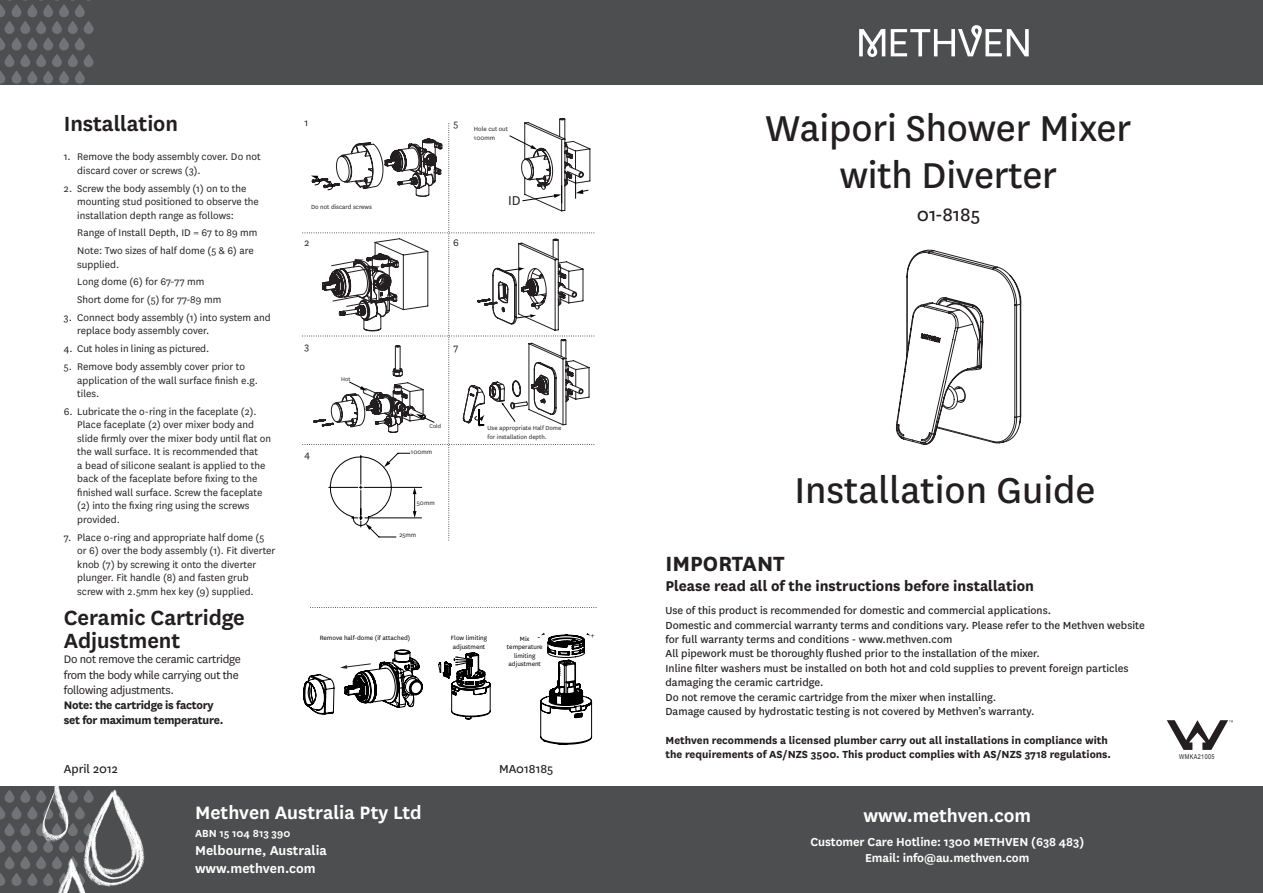
<style>
.page{position:relative;width:1263px;height:893px;background:#fff}
.page>*{position:absolute;margin:0;border:0;box-sizing:border-box;transform-origin:0 0}
.t1{font:42px/47.4px "National";letter-spacing:-.005em;color:#231f20;text-align:center}
.t2{font:600 24px "National";letter-spacing:-.005em;color:#231f20}
.t3{font:700 24px "National";color:#231f20}
.t4{font:600 21px "National";letter-spacing:-.005em;color:#fff}
.t5{font:21px "National";letter-spacing:-.005em;color:#231f20}
.t6{font:700 16.5px "National";color:#231f20}
.t7{font:600 15px "National";color:#fff}
.t8{font:15px "National";color:#231f20}
.t9{font:600 13.5px "National";letter-spacing:-.005em;color:#fff}
.t10{font:13.5px "National";color:#231f20}
.t11{font:12.75px "National";letter-spacing:-.02em;color:#231f20}
.t12{font:700 12.75px "National";letter-spacing:-.02em;color:#231f20}
.t13{font:12px/14.4px "National";color:#231f20}
.t14{font:700 12px/14.4px "National";color:#231f20}
.t15{font:600 12px "National";color:#fff}
.t16{font:11.25px/13.5px "National";color:#231f20}
.t17{font:11.1px "National";color:#231f20}
.t18{font:9.6px "National";color:#000}
.t19{font:8.7px "National";color:#000}
.t20{font:7.2px/8.6px "National";color:#000}
.t21{font:7.05px "National";color:#231f20}
.t22{font:6.9px "National";color:#231f20}
.t23{font:6.75px "Arial Narrow";letter-spacing:.05em;color:#231f20}
.t24{font:6.3px "National";color:#231f20}
</style>
<div class="page">
<div style="left:0;top:787px;width:1263px;height:106px;background:#4d4e4f"></div>
<div style="left:0;top:0;width:1263px;height:85px;background:#4d4e4f"></div>
<svg style="left:84px;top:21px;width:10px;height:13px"></svg>
<svg style="left:68px;top:21px;width:10px;height:13px"></svg>
<svg style="left:52px;top:21px;width:10px;height:13px"></svg>
<svg style="left:36px;top:21px;width:10px;height:13px"></svg>
<svg style="left:20px;top:21px;width:10px;height:13px"></svg>
<div style="left:5px;top:21px;width:9px;height:13px;background:#727376;border-radius:5px"></div>
<svg style="left:75px;top:4px;width:10px;height:13px"></svg>
<svg style="left:59px;top:4px;width:10px;height:13px"></svg>
<svg style="left:43px;top:4px;width:10px;height:13px"></svg>
<svg style="left:27px;top:4px;width:10px;height:13px"></svg>
<svg style="left:0;top:0;width:12px;height:17px"></svg>
<svg style="left:84px;top:54px;width:10px;height:13px"></svg>
<svg style="left:68px;top:54px;width:10px;height:13px"></svg>
<svg style="left:52px;top:54px;width:10px;height:13px"></svg>
<svg style="left:36px;top:54px;width:10px;height:13px"></svg>
<svg style="left:20px;top:54px;width:10px;height:13px"></svg>
<div style="left:5px;top:54px;width:9px;height:13px;background:#727376;border-radius:5px"></div>
<svg style="left:75px;top:71px;width:10px;height:13px"></svg>
<svg style="left:59px;top:71px;width:10px;height:13px"></svg>
<svg style="left:43px;top:71px;width:10px;height:13px"></svg>
<svg style="left:27px;top:71px;width:10px;height:13px"></svg>
<svg style="left:0;top:71px;width:5px;height:13px"></svg>
<svg style="left:75px;top:37px;width:10px;height:13px"></svg>
<svg style="left:59px;top:37px;width:10px;height:13px"></svg>
<svg style="left:43px;top:37px;width:10px;height:13px"></svg>
<svg style="left:27px;top:37px;width:10px;height:13px"></svg>
<svg style="left:12px;top:37px;width:9px;height:13px"></svg>
<svg style="left:12px;top:4px;width:9px;height:13px"></svg>
<div style="left:12px;top:71px;width:9px;height:13px;background:#727376;border-radius:5px"></div>
<svg style="left:0;top:37px;width:5px;height:13px"></svg>
<svg style="left:36px;top:823px;width:10px;height:13px"></svg>
<svg style="left:20px;top:823px;width:10px;height:13px"></svg>
<div style="left:5px;top:823px;width:9px;height:13px;background:#727376;border-radius:5px"></div>
<svg style="left:36px;top:790px;width:10px;height:13px"></svg>
<svg style="left:20px;top:790px;width:10px;height:13px"></svg>
<div style="left:5px;top:790px;width:9px;height:13px;background:#727376;border-radius:5px"></div>
<svg style="left:27px;top:806px;width:10px;height:13px"></svg>
<svg style="left:0;top:806px;width:5px;height:13px"></svg>
<svg style="left:36px;top:856px;width:10px;height:13px"></svg>
<svg style="left:20px;top:856px;width:10px;height:13px"></svg>
<div style="left:5px;top:856px;width:9px;height:13px;background:#727376;border-radius:5px"></div>
<svg style="left:27px;top:873px;width:10px;height:13px"></svg>
<svg style="left:0;top:873px;width:5px;height:13px"></svg>
<svg style="left:27px;top:839px;width:10px;height:14px"></svg>
<svg style="left:12px;top:839px;width:9px;height:14px"></svg>
<svg style="left:12px;top:806px;width:9px;height:13px"></svg>
<div style="left:12px;top:873px;width:9px;height:13px;background:#727376;border-radius:5px"></div>
<svg style="left:0;top:840px;width:5px;height:13px"></svg>
<svg style="left:859px;top:29px;width:26px;height:28px"></svg>
<svg style="left:891px;top:25px;width:138px;height:31px"></svg>
<img style="left:41px;top:786px;width:106px;height:107px">
<svg style="left:895px;top:250px;width:127px;height:195px"></svg>
<svg style="left:1167px;top:720px;width:66px;height:30px"></svg>
<svg style="left:303px;top:650px;width:120px;height:65px"></svg>
<svg style="left:438px;top:653px;width:52px;height:66px"></svg>
<svg style="left:540px;top:633px;width:52px;height:112px"></svg>
<svg style="left:310px;top:607px;width:287px;height:1px"></svg>
<svg style="left:303px;top:118px;width:292px;height:423px"></svg>
<p class="t2" style="left:64px;top:107px;width:116px">Installation</p>
<p class="t16" style="left:77px;top:150px;width:185px;text-indent:-14px">1. Remove the body assembly cover. Do not discard cover or screws (3).</p>
<p class="t16" style="left:77px;top:181px;width:183px;text-indent:-14px">2. Screw the body assembly (1) on to the mounting stud positioned to observe the installation depth range as follows:</p>
<p class="t16" style="left:77px;top:226px;width:182px">Range of Install Depth, ID = 67 to 89 mm</p>
<p class="t16" style="left:77px;top:244px;width:178px">Note: Two sizes of half dome (5 &amp; 6) are supplied.</p>
<p class="t16" style="left:77px;top:275px;width:129px">Long dome (6) for 67-77 mm</p>
<p class="t16" style="left:77px;top:293px;width:145px">Short dome for (5) for 77-89 mm</p>
<p class="t16" style="left:77px;top:310px;width:195px;text-indent:-14px">3. Connect body assembly (1) into system and replace body assembly cover.</p>
<p class="t16" style="left:64px;top:342px;width:147px">4. Cut holes in lining as pictured.</p>
<p class="t16" style="left:77px;top:359px;width:182px;text-indent:-14px">5. Remove body assembly cover prior to application of the wall surface finish e.g. tiles.</p>
<p class="t16" style="left:77px;top:404px;width:195px;text-indent:-14px">6. Lubricate the o-ring in the faceplate (2).<br>Place faceplate (2) over mixer body and slide firmly over the mixer body until flat on the wall surface. It is recommended that<br>a bead of silicone sealant is applied to the back of the faceplate before fixing to the finished wall surface. Screw the faceplate (2) into the fixing ring using the screws provided.</p>
<p class="t16" style="left:77px;top:530px;width:200px;text-indent:-14px">7. Place o-ring and appropriate half dome (5 or 6) over the body assembly (1). Fit diverter knob (7) by screwing it onto the diverter plunger. Fit handle (8) and fasten grub screw with 2.5mm hex key (9) supplied.</p>
<p class="t2" style="left:64px;top:601px;width:183px">Ceramic Cartridge</p>
<p class="t2" style="left:64px;top:624px;width:118px">Adjustment</p>
<p class="t11" style="left:64px;top:651px;width:179px">Do not remove the ceramic cartridge</p>
<p class="t11" style="left:64px;top:666px;width:176px">from the body while carrying out the</p>
<p class="t11" style="left:64px;top:682px;width:112px">following adjustments.</p>
<p class="t12" style="left:64px;top:696px;width:151px">Note: the cartridge is factory</p>
<p class="t12" style="left:64px;top:711px;width:161px">set for maximum temperature.</p>
<p class="t10" style="left:64px;top:759px;width:56px">April 2012</p>
<p class="t17" style="left:305px;top:116px;width:5px">1</p>
<p class="t17" style="left:453px;top:116px;width:6px">5</p>
<p class="t21" style="left:474px;top:124px;width:36px">Hole cut out</p>
<p class="t21" style="left:474px;top:133px;width:23px">100mm</p>
<p class="t21" style="left:311px;top:202px;width:63px">Do not discard screws</p>
<p class="t17" style="left:305px;top:236px;width:6px">2</p>
<p class="t17" style="left:453px;top:236px;width:7px">6</p>
<p class="t8" style="left:508px;top:191px;width:14px">ID</p>
<p class="t17" style="left:305px;top:340px;width:6px">3</p>
<p class="t17" style="left:305px;top:448px;width:7px">4</p>
<p class="t24" style="left:341px;top:375px;width:11px">Hot</p>
<p class="t17" style="left:453px;top:340px;width:6px">7</p>
<p class="t24" style="left:429px;top:422px;width:13px">Cold</p>
<p class="t21" style="left:411px;top:447px;width:23px">100mm</p>
<p class="t21" style="left:417px;top:498px;width:19px">50mm</p>
<p class="t21" style="left:400px;top:530px;width:18px">25mm</p>
<p class="t22" style="left:488px;top:424px;width:75px">Use appropriate Half Dome</p>
<p class="t22" style="left:488px;top:432px;width:61px">for installation depth.</p>
<p class="t18" style="left:537px;top:630px;width:5px">-</p>
<p class="t19" style="left:591px;top:630px;width:6px">+</p>
<p class="t20" style="left:320px;top:633px;width:92px">Remove half-dome (if attached)</p>
<p class="t20" style="left:451px;top:633px;width:38px">Flow limiting adjustment</p>
<p class="t20" style="left:507px;top:634px;width:37px;text-align:center">Mix temperature limiting adjustment</p>
<p class="t10" style="left:499px;top:759px;width:56px">MA018185</p>
<p class="t4" style="left:195px;top:798px;width:228px">Methven Australia Pty Ltd</p>
<p class="t15" style="left:195px;top:825px;width:97px">ABN 15 104 813 390</p>
<p class="t7" style="left:195px;top:840px;width:133px">Melbourne, Australia</p>
<p class="t7" style="left:195px;top:858px;width:122px">www.methven.com</p>
<p class="t1" style="left:765px;top:102px;width:367px">Waipori Shower Mixer with Diverter</p>
<p class="t5" style="left:917px;top:201px;width:65px">01-8185</p>
<h1 class="t1" style="left:794px;top:464px;width:303px">Installation Guide</h1>
<p class="t3" style="left:665px;top:546px;width:121px">IMPORTANT</p>
<p class="t6" style="left:665px;top:574px;width:370px">Please read all of the instructions before installation</p>
<p class="t13" style="left:665px;top:603px;width:387px">Use of this product is recommended for domestic and commercial applications.</p>
<p class="t13" style="left:665px;top:617px;width:481px">Domestic and commercial warranty terms and conditions vary. Please refer to the Methven website for full warranty terms and conditions - www.methven.com</p>
<p class="t13" style="left:665px;top:646px;width:376px">All pipework must be thoroughly flushed prior to the installation of the mixer.</p>
<p class="t13" style="left:665px;top:660px;width:464px">Inline filter washers must be installed on both hot and cold supplies to prevent foreign particles damaging the ceramic cartridge.</p>
<p class="t13" style="left:665px;top:689px;width:332px">Do not remove the ceramic cartridge from the mixer when installing.</p>
<p class="t13" style="left:665px;top:703px;width:370px">Damage caused by hydrostatic testing is not covered by Methven’s warranty.</p>
<p class="t14" style="left:665px;top:732px;width:447px">Methven recommends a licensed plumber carry out all installations in compliance with the requirements of AS/NZS 3500. This product complies with AS/NZS 3718 regulations.</p>
<p class="t4" style="left:863px;top:800px;width:169px">www.methven.com</p>
<p class="t9" style="left:810px;top:833px;width:275px">Customer Care Hotline: 1300 METHVEN (638 483)</p>
<p class="t9" style="left:865px;top:849px;width:166px">Email: info@au.methven.com</p>
<p class="t23" style="left:1179px;top:752px;width:37px">WMKA21005</p>
</div>
